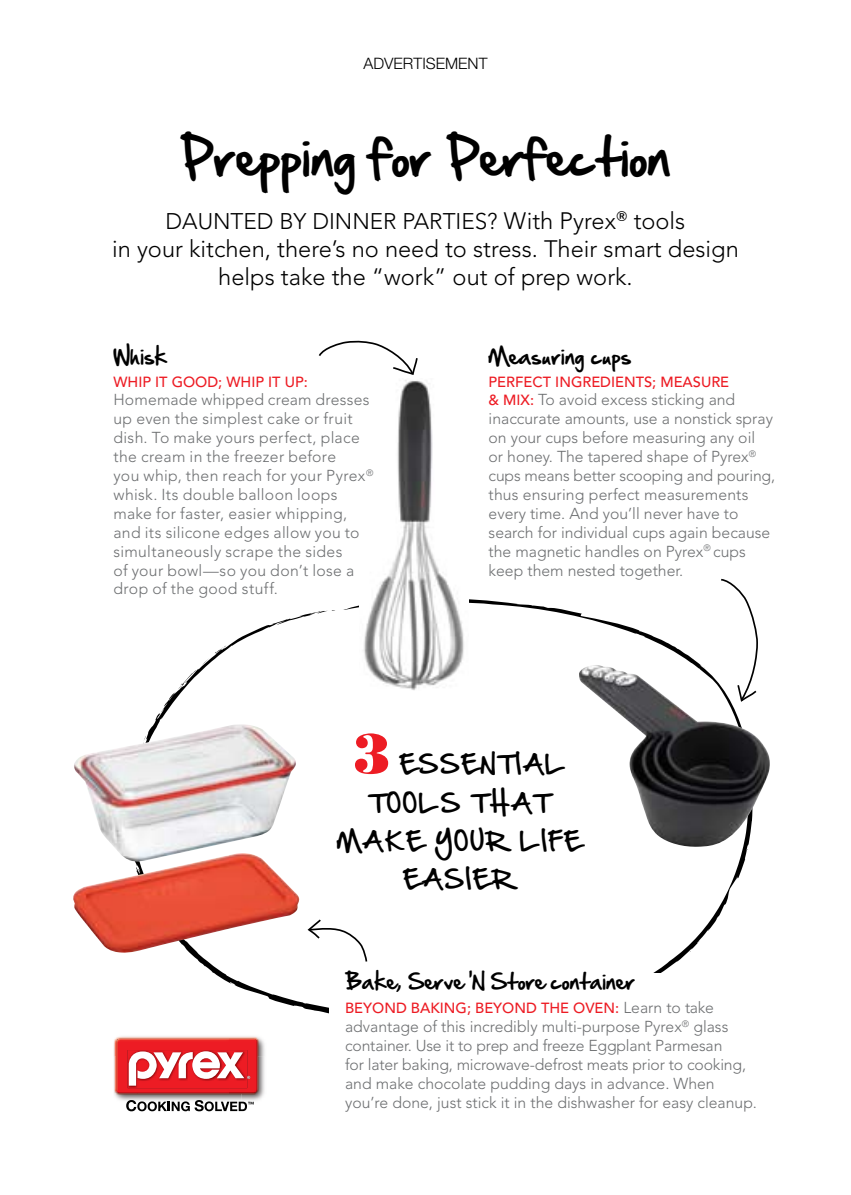
<style>
.page{position:relative;width:851px;height:1195px;background:#fff}
.page>*{position:absolute;margin:0;border:0;box-sizing:border-box;transform-origin:0 0}
.t1{font:56.25px "Bodoni Poster";color:#ed1c24}
.t2{font:45px "Hand Of Sean";letter-spacing:.01em;color:#000}
.t3{font:300 23.62px/28.1px "Avenir";color:#000;text-align:center}
.t4{font:300 22.5px "Avenir";color:#000}
.t5{font:22.5px "Hand Of Sean";letter-spacing:.1em;color:#000}
.t6{font:19.12px "Hand Of Sean";letter-spacing:.015em;color:#000}
.t7{font:300 15.75px/18.9px "Avenir";color:#6d6f71}
.t8{font:300 15.75px/18.9px "Avenir";letter-spacing:.02em;color:#6d6f71}
.t9{font:300 15.75px "Helvetica Neue";color:#000}
.t10{font:500 14.62px "Avenir";color:#ed1c24}
.s1{font-size:23.62px}
.s2{font-weight:500;font-size:14.62px;color:#ed1c24}
.s3{font-weight:300;font-size:15.75px;color:#6d6f71}
</style>
<div class="page">
<svg style="left:154px;top:599px;width:594px;height:415px"></svg>
<svg style="left:329px;top:609px;width:19px;height:2px"></svg>
<svg style="left:202px;top:658px;width:7px;height:7px"></svg>
<svg style="left:177px;top:683px;width:5px;height:7px"></svg>
<div style="left:329px;top:973px;width:431px;height:157px;background:#fff"></div>
<img style="left:579px;top:665px;width:191px;height:182px">
<img style="left:73px;top:724px;width:227px;height:229px">
<svg style="left:318px;top:340px;width:100px;height:35px"></svg>
<svg style="left:719px;top:578px;width:39px;height:125px"></svg>
<img style="left:359px;top:380px;width:109px;height:311px">
<svg style="left:306px;top:918px;width:62px;height:45px"></svg>
<img style="left:113px;top:1036px;width:152px;height:20px">
<img style="left:114px;top:1056px;width:23px;height:45px">
<img style="left:242px;top:1056px;width:23px;height:45px">
<img style="left:137px;top:1093px;width:105px;height:7px">
<img style="left:116px;top:1038px;width:141px;height:55px">
<svg style="left:126px;top:1100px;width:128px;height:11px"></svg>
<img style="left:128px;top:1050px;width:119px;height:38px">
<svg style="left:129px;top:1051px;width:121px;height:34px"></svg>
<p class="t9" style="left:363px;top:54px;width:125px">ADVERTISEMENT</p>
<h2 class="t2" style="left:180px;top:117px;width:491px">Prepping for Perfection</h2>
<h3 class="t4" style="left:166px;top:208px;width:521px">Daunted by dinner parties? <span class="s1">With Pyrex</span><sup>®</sup> <span class="s1">tools</span></h3>
<h3 class="t3" style="left:112px;top:234px;width:628px">in your kitchen, there’s no need to stress. Their smart design helps take the “work” out of prep work.</h3>
<p class="t6" style="left:113px;top:339px;width:56px">Whisk</p>
<p class="t10" style="left:113px;top:373px;width:196px">WHIP IT GOOD; WHIP IT UP:</p>
<p class="t8" style="left:113px;top:390px;width:261px">Homemade whipped cream dresses up even the simplest cake or fruit dish. To make yours perfect, place the cream in the freezer before<br>you whip, then reach for your Pyrex<sup>® </sup>whisk. Its double balloon loops make for faster, easier whipping, and its silicone edges allow you to simultaneously scrape the sides<br>of your bowl—so you don’t lose a drop of the good stuff.</p>
<p class="t6" style="left:488px;top:339px;width:144px">Measuring cups</p>
<p class="t10" style="left:488px;top:373px;width:242px">PERFECT INGREDI ENTS; MEASURE</p>
<p class="t7" style="left:488px;top:390px;width:288px"><span class="s2">&amp; MIX:</span> To avoid excess sticking and inaccurate amounts, use a nonstick spray on your cups before measuring any oil<br>or honey. The tapered shape of Pyrex<sup>® </sup>cups means better scooping and pouring, thus ensuring perfect measurements every time. And you’ll never have to search for individual cups again because the magnetic handles on Pyrex<sup>®</sup> cups keep them nested together.</p>
<h1 class="t1" style="left:353px;top:720px;width:39px">3</h1>
<h3 class="t5" style="left:400px;top:744px;width:166px">essential</h3>
<h3 class="t5" style="left:369px;top:782px;width:182px">tools that</h3>
<h3 class="t5" style="left:337px;top:820px;width:246px">make your life</h3>
<h3 class="t5" style="left:403px;top:859px;width:113px">eas ier</h3>
<p class="t6" style="left:345px;top:964px;width:291px">Bake, Serve ‘N Store container</p>
<p class="t10" style="left:345px;top:999px;width:370px">BEYOND BAKI NG; BEYOND THE OVEN: <span class="s3">Learn to take</span></p>
<p class="t7" style="left:345px;top:1017px;width:413px">advantage of this incredibly multi-purpose Pyrex<sup>®</sup> glass container. Use it to prep and freeze Eggplant Parmesan<br>for later baking, microwave-defrost meats prior to cooking, and make chocolate pudding days in advance. When you’re done, just stick it in the dishwasher for easy cleanup.</p>
</div>
